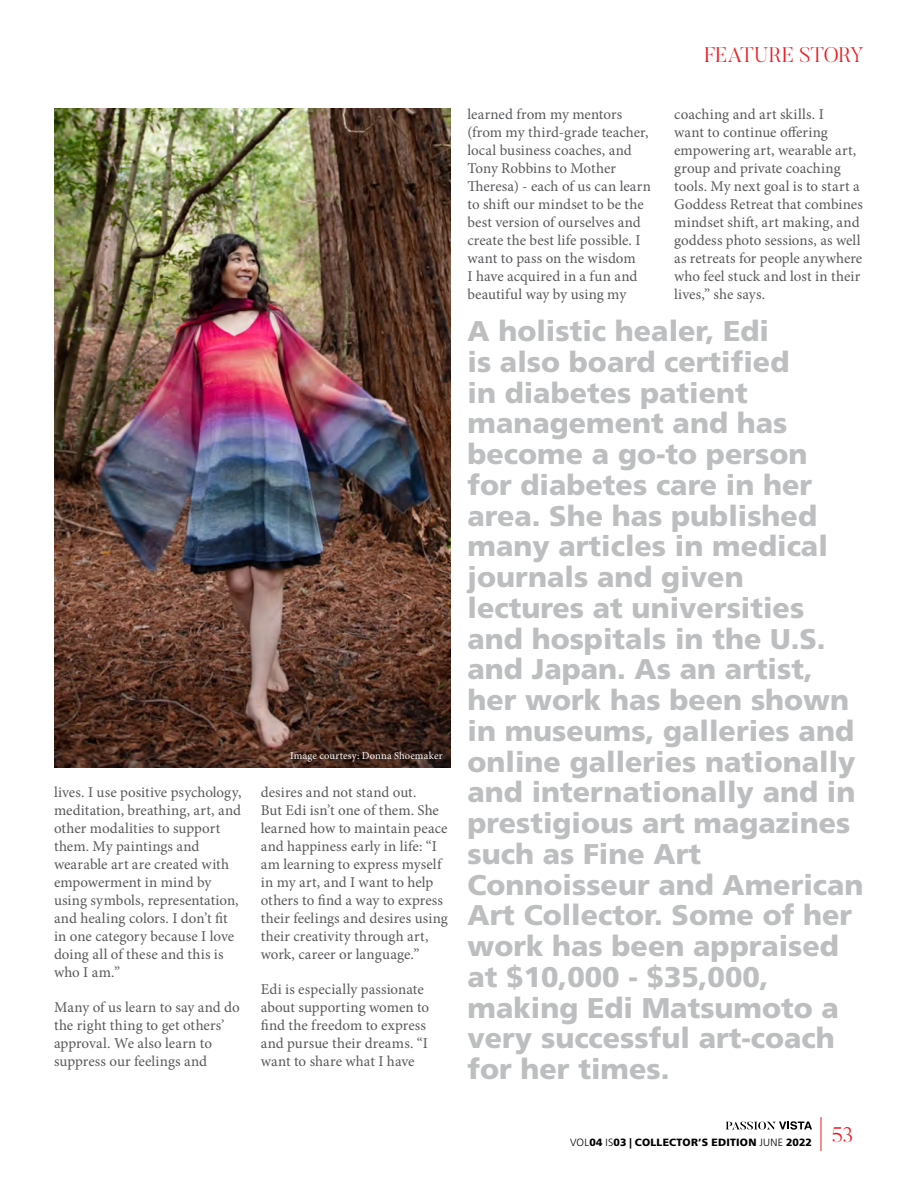
<style>
.page{position:relative;width:918px;height:1188px;background:#fff}
.page>*{position:absolute;margin:0;border:0;box-sizing:border-box;transform-origin:0 0}
.t1{font:900 28.5px/30.8px "Frutiger";color:#bcbec0}
.t2{font:300 21px "Butler";color:#ed1d24}
.t3{font:15px/18px "Minion Pro";letter-spacing:.005em;color:#58595b}
.t4{font:900 10.5px "Frutiger";letter-spacing:.015em;color:#000}
.t5{font:10.5px "Minion Pro";letter-spacing:.015em;color:#fff}
.s1{font-weight:300}
</style>
<div class="page">
<svg style="left:726px;top:1121px;width:86px;height:9px"></svg>
<hr style="left:821px;top:1117px;width:1px;height:34px;background:#ed1d24">
<img style="left:54px;top:108px;width:396px;height:659px">
<p class="t3" style="left:54px;top:783px;width:189px">lives. I use positive psychology, meditation, breathing, art, and other modalities to support them. My paintings and wearable art are created with empowerment in mind by using symbols, representation, and healing colors. I don’t fit in one category because I love doing all of these and this is who I am.”</p>
<p class="t3" style="left:54px;top:999px;width:187px">Many of us learn to say and do the right thing to get others’ approval. We also learn to suppress our feelings and</p>
<p class="t5" style="left:290px;top:748px;width:154px">Image courtesy: Donna Shoemaker</p>
<p class="t3" style="left:261px;top:783px;width:189px">desires and not stand out.<br>But Edi isn’t one of them. She learned how to maintain peace and happiness early in life: “I am learning to express myself in my art, and I want to help others to find a way to express their feelings and desires using their creativity through art, work, career or language.”</p>
<p class="t3" style="left:261px;top:981px;width:170px">Edi is especially passionate about supporting women to find the freedom to express and pursue their dreams. “I want to share what I have</p>
<h2 class="t2" style="left:704px;top:41px;width:161px">FEATURE STORY</h2>
<p class="t3" style="left:467px;top:105px;width:185px">learned from my mentors (from my third-grade teacher, local business coaches, and<br>Tony Robbins to Mother<br>Theresa) - each of us can learn to shift our mindset to be the best version of ourselves and create the best life possible. I want to pass on the wisdom<br>I have acquired in a fun and beautiful way by using my</p>
<p class="t3" style="left:674px;top:105px;width:190px">coaching and art skills. I<br>want to continue offering empowering art, wearable art, group and private coaching tools. My next goal is to start a<br>Goddess Retreat that combines mindset shift, art making, and goddess photo sessions, as well as retreats for people anywhere who feel stuck and lost in their lives,” she says.</p>
<p class="t1" style="left:468px;top:316px;width:398px">A holistic healer, Edi<br>is also board certified<br>in diabetes patient management and has become a go-to person<br>for diabetes care in her area. She has published many articles in medical journals and given lectures at universities and hospitals in the U.S. and Japan. As an artist, her work has been shown in museums, galleries and online galleries nationally and internationally and in prestigious art magazines such as Fine Art<br>Connoisseur and American<br>Art Collector. Some of her work has been appraised at $10,000 - $35,000, making Edi Matsumoto a very successful art-coach for her times.</p>
<p class="t4" style="left:570px;top:1136px;width:285px"><span class="s1">VOL</span>04 <span class="s1">IS</span>03 | COLLECTOR’S EDITION <span class="s1">JUNE</span> 2022 <sup>53</sup></p>
</div>
